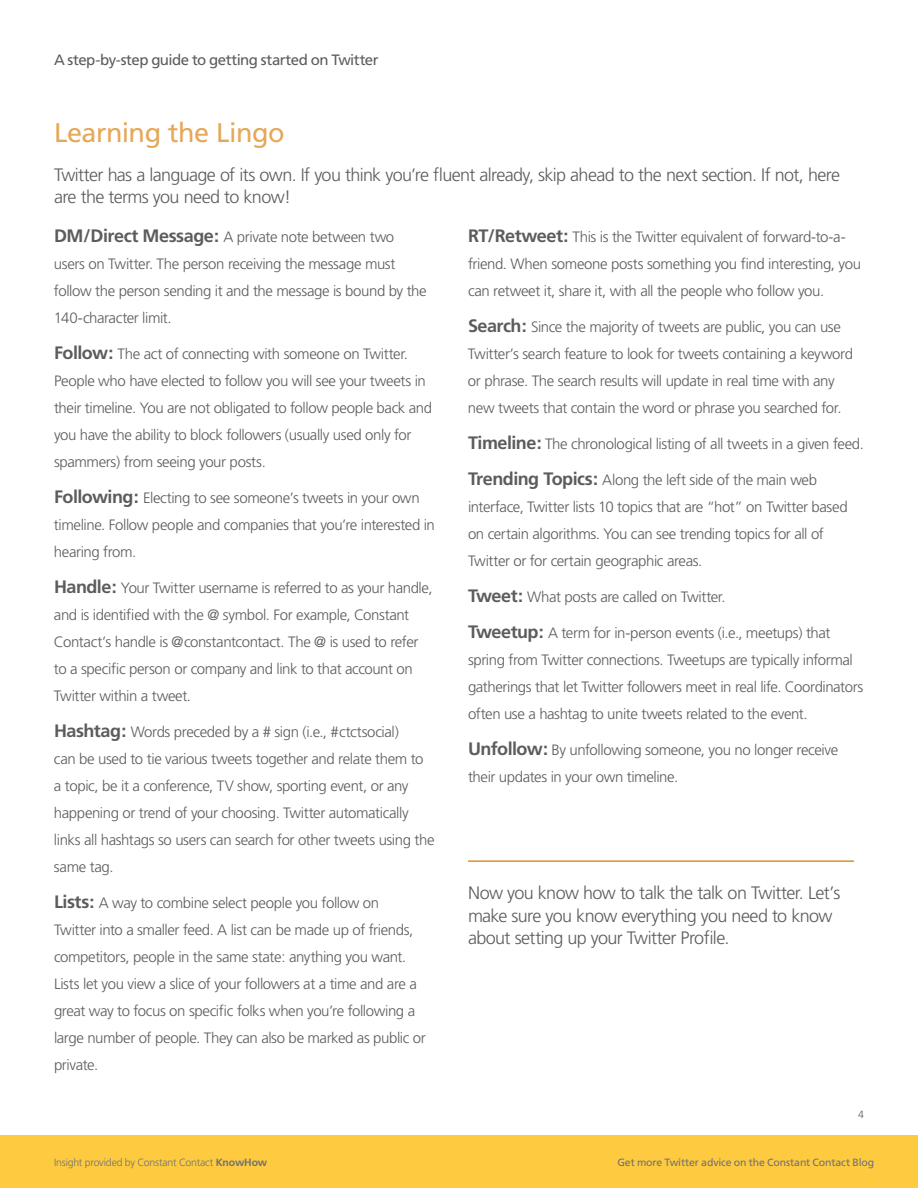
<style>
.page{position:relative;width:918px;height:1188px;background:#fff}
.page>*{position:absolute;margin:0;border:0;box-sizing:border-box;transform-origin:0 0}
.t1{font:27px "Frutiger";letter-spacing:-.02em;color:#e6a858}
.t2{font:300 18px/22.5px "Frutiger";letter-spacing:-.035em;color:#5c5c5c}
.t3{font:300 15px/27px "Frutiger";letter-spacing:-.025em;color:#5c5c5c}
.t4{font:15px "Frutiger";letter-spacing:-.03em;color:#5c5c5c}
.t5{font:10.5px "Frutiger";letter-spacing:-.01em;color:#717172}
.t6{font:300 10.5px "Frutiger";letter-spacing:-.02em;color:#717172}
.t7{font:300 10.5px "Frutiger";color:#5c5c5c}
.s1{font-weight:700;font-size:18px}
.s2{font-weight:700}
</style>
<div class="page">
<hr style="left:468px;top:860px;width:386px;height:2px;background:#de9127">
<div style="left:0;top:1136px;width:918px;height:52px;background:#fdca40"></div>
<p class="t4" style="left:54px;top:51px;width:326px">A step-by-step guide to getting started on Twitter</p>
<h1 class="t1" style="left:54px;top:117px;width:232px">Learning the Lingo</h1>
<p class="t2" style="left:54px;top:164px;width:788px">Twitter has a language of its own. If you think you’re fluent already, skip ahead to the next section. If not, here are the terms you need to know!</p>
<p class="t3" style="left:54px;top:224px;width:374px"><span class="s1">DM/Direct Message:</span> A private note between two users on Twitter. The person receiving the message must follow the person sending it and the message is bound by the 140-character limit.</p>
<p class="t3" style="left:54px;top:341px;width:380px"><span class="s1">Follow:</span> The act of connecting with someone on Twitter.<br>People who have elected to follow you will see your tweets in their timeline. You are not obligated to follow people back and you have the ability to block followers (usually used only for spammers) from seeing your posts.</p>
<p class="t3" style="left:54px;top:485px;width:382px"><span class="s1">Following:</span> Electing to see someone’s tweets in your own timeline. Follow people and companies that you’re interested in hearing from.</p>
<p class="t3" style="left:54px;top:575px;width:380px"><span class="s1">Handle:</span> Your Twitter username is referred to as your handle, and is identified with the @ symbol. For example, Constant Contact’s handle is @constantcontact. The @ is used to refer to a specific person or company and link to that account on Twitter within a tweet.</p>
<p class="t3" style="left:54px;top:719px;width:382px"><span class="s1">Hashtag:</span> Words preceded by a # sign (i.e., #ctctsocial)<br>can be used to tie various tweets together and relate them to a topic, be it a conference, TV show, sporting event, or any happening or trend of your choosing. Twitter automatically links all hashtags so users can search for other tweets using the same tag.</p>
<p class="t3" style="left:54px;top:890px;width:373px"><span class="s1">Lists:</span> A way to combine select people you follow on<br>Twitter into a smaller feed. A list can be made up of friends, competitors, people in the same state: anything you want.<br>Lists let you view a slice of your followers at a time and are a great way to focus on specific folks when you’re following a large number of people. They can also be marked as public or private.</p>
<p class="t3" style="left:468px;top:224px;width:395px"><span class="s1">RT/Retweet:</span> This is the Twitter equivalent of forward-to-a&shy;friend. When someone posts something you find interesting, you can retweet it, share it, with all the people who follow you.</p>
<p class="t3" style="left:468px;top:314px;width:387px"><span class="s1">Search:</span> Since the majority of tweets are public, you can use Twitter’s search feature to look for tweets containing a keyword or phrase. The search results will update in real time with any new tweets that contain the word or phrase you searched for.</p>
<p class="t3" style="left:468px;top:431px;width:397px"><span class="s1">Timeline:</span> The chronological listing of all tweets in a given feed.</p>
<p class="t3" style="left:468px;top:467px;width:381px"><span class="s1">Trending Topics:</span> Along the left side of the main web interface, Twitter lists 10 topics that are “hot” on Twitter based on certain algorithms. You can see trending topics for all of Twitter or for certain geographic areas.</p>
<p class="t3" style="left:468px;top:584px;width:259px"><span class="s1">Tweet:</span> What posts are called on Twitter.</p>
<p class="t3" style="left:468px;top:620px;width:397px"><span class="s1">Tweetup:</span> A term for in-person events (i.e., meetups) that spring from Twitter connections. Tweetups are typically informal gatherings that let Twitter followers meet in real life. Coordinators often use a hashtag to unite tweets related to the event.</p>
<p class="t3" style="left:468px;top:737px;width:372px"><span class="s1">Unfollow:</span> By unfollowing someone, you no longer receive their updates in your own timeline.</p>
<p class="t2" style="left:468px;top:882px;width:374px">Now you know how to talk the talk on Twitter. Let’s make sure you know everything you need to know about setting up your Twitter Profile.</p>
<p class="t7" style="left:858px;top:1108px;width:7px">4</p>
<p class="t6" style="left:54px;top:1156px;width:215px">Insight provided by Constant Contact <span class="s2">KnowHow</span></p>
<p class="t5" style="left:617px;top:1156px;width:258px">Get more Twitter advice on the Constant Contact Blog</p>
</div>
